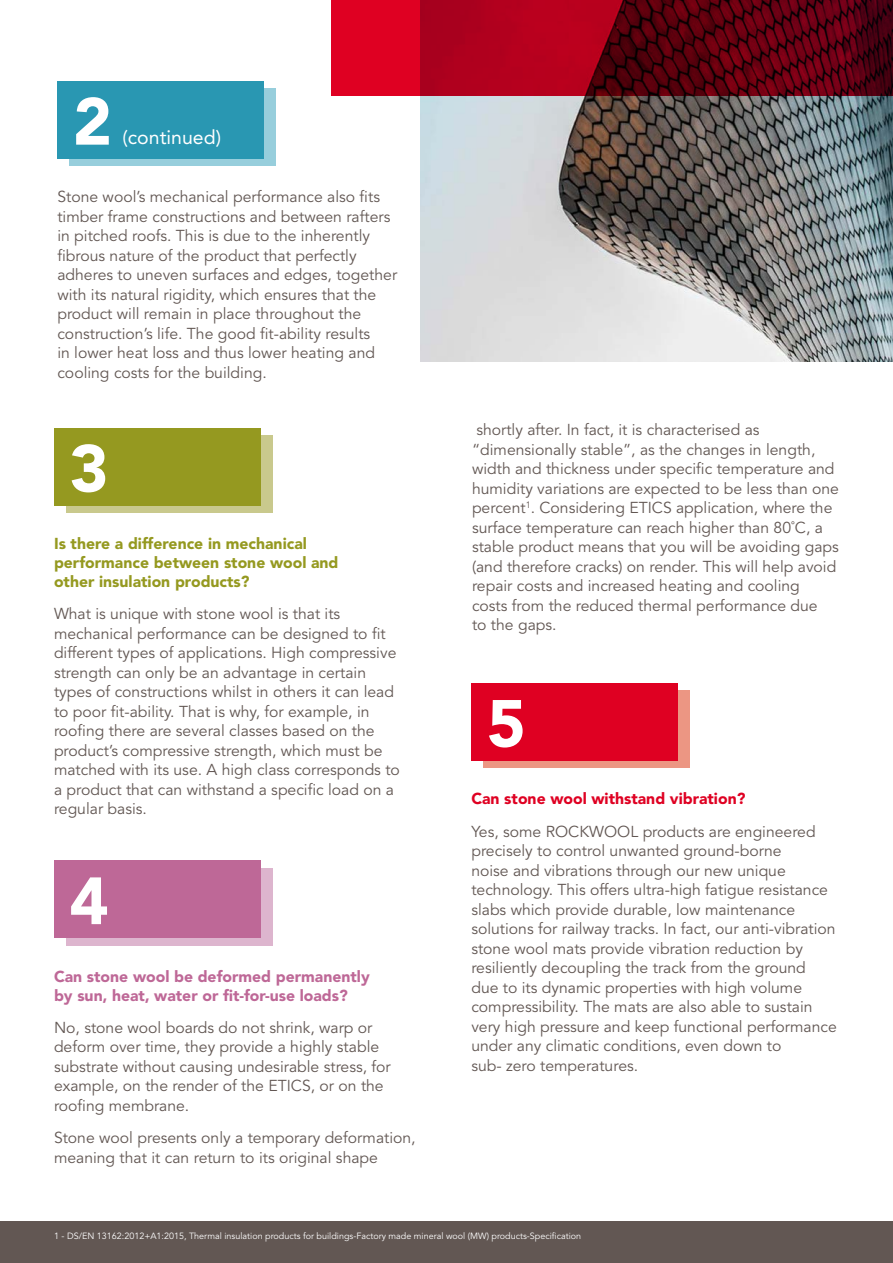
<style>
.page{position:relative;width:893px;height:1263px;background:#fff}
.page>*{position:absolute;margin:0;border:0;box-sizing:border-box;transform-origin:0 0}
.t1{font:900 66px "Avenir LT Std";color:#fff}
.t2{font:19.5px "Avenir LT Std";color:#fff}
.t3{font:15.75px/19.5px "Avenir LT Std";color:#625753}
.t4{font:900 15.75px/18.9px "Avenir LT Std";color:#959920}
.t5{font:900 15.75px/18.9px "Avenir LT Std";color:#be6897}
.t6{font:900 15.75px "Avenir LT Std";color:#df0022}
.t7{font:9px "Avenir LT Std";color:#fff}
</style>
<div class="page">
<img style="left:421px;top:96px;width:472px;height:265px">
<svg style="left:332px;top:0;width:561px;height:96px"></svg>
<div style="left:70px;top:89px;width:206px;height:77px;background:#97cedc"></div>
<div style="left:57px;top:81px;width:207px;height:77px;background:#2997b2"></div>
<div style="left:66px;top:436px;width:207px;height:77px;background:#c9c98d"></div>
<div style="left:54px;top:428px;width:206px;height:77px;background:#959920"></div>
<div style="left:484px;top:691px;width:206px;height:77px;background:#ec9683"></div>
<div style="left:471px;top:683px;width:207px;height:77px;background:#df0022"></div>
<div style="left:0;top:1221px;width:893px;height:42px;background:#625753"></div>
<div style="left:66px;top:868px;width:207px;height:77px;background:#ddb5ce"></div>
<div style="left:54px;top:860px;width:206px;height:78px;background:#be6897"></div>
<h1 class="t1" style="left:73px;top:82px;width:41px">2</h1>
<p class="t2" style="left:122px;top:126px;width:100px">(continued)</p>
<p class="t3" style="left:57px;top:187px;width:341px">Stone wool’s mechanical performance also fits timber frame constructions and between rafters in pitched roofs. This is due to the inherently fibrous nature of the product that perfectly adheres to uneven surfaces and edges, together with its natural rigidity, which ensures that the product will remain in place throughout the construction’s life. The good fit-ability results<br>in lower heat loss and thus lower heating and cooling costs for the building.</p>
<h1 class="t1" style="left:70px;top:429px;width:41px">3</h1>
<p class="t4" style="left:54px;top:534px;width:286px">Is there a difference in mechanical performance between stone wool and other insulation products?</p>
<p class="t3" style="left:54px;top:604px;width:347px">What is unique with stone wool is that its mechanical performance can be designed to fit different types of applications. High compressive strength can only be an advantage in certain types of constructions whilst in others it can lead to poor fit-ability. That is why, for example, in roofing there are several classes based on the product’s compressive strength, which must be matched with its use. A high class corresponds to a product that can withstand a specific load on a regular basis.</p>
<h1 class="t1" style="left:70px;top:861px;width:41px">4</h1>
<p class="t5" style="left:54px;top:967px;width:317px">Can stone wool be deformed permanently by sun, heat, water or fit-for-use loads?</p>
<p class="t3" style="left:54px;top:1018px;width:338px">No, stone wool boards do not shrink, warp or deform over time, they provide a highly stable substrate without causing undesirable stress, for example, on the render of the ETICS, or on the roofing membrane.</p>
<p class="t3" style="left:54px;top:1128px;width:363px">Stone wool presents only a temporary deformation, meaning that it can return to its original shape</p>
<p class="t3" style="left:472px;top:420px;width:368px">shortly after. In fact, it is characterised as “dimensionally stable”, as the changes in length, width and thickness under specific temperature and humidity variations are expected to be less than one percent<sup>1</sup>. Considering ETICS application, where the surface temperature can reach higher than 80˚C, a stable product means that you will be avoiding gaps (and therefore cracks) on render. This will help avoid repair costs and increased heating and cooling costs from the reduced thermal performance due<br>to the gaps.</p>
<h1 class="t1" style="left:487px;top:684px;width:41px">5</h1>
<p class="t6" style="left:471px;top:789px;width:276px">Can stone wool withstand vibration?</p>
<p class="t3" style="left:471px;top:822px;width:367px">Yes, some ROCKWOOL products are engineered precisely to control unwanted ground-borne<br>noise and vibrations through our new unique technology. This offers ultra-high fatigue resistance slabs which provide durable, low maintenance solutions for railway tracks. In fact, our anti-vibration stone wool mats provide vibration reduction by resiliently decoupling the track from the ground due to its dynamic properties with high volume compressibility. The mats are also able to sustain very high pressure and keep functional performance under any climatic conditions, even down to<br>sub- zero temperatures.</p>
<p class="t7" style="left:54px;top:1231px;width:529px">1 - DS/EN 13162:2012+A1:2015, Thermal insulation products for buildings-Factory made mineral wool (MW) products-Specification</p>
</div>
